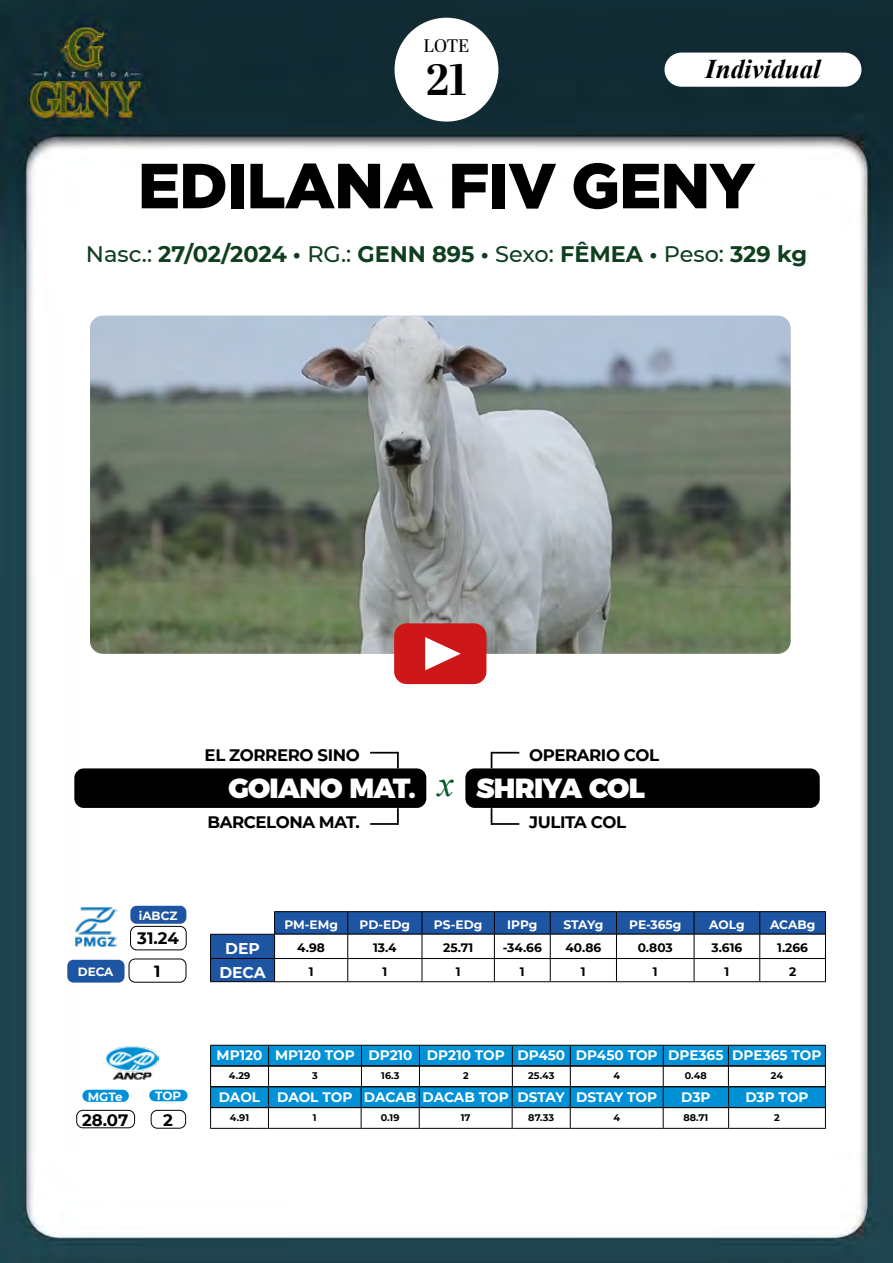
<style>
.page{position:relative;width:893px;height:1263px;background:#fff}
.page>*{position:absolute;margin:0;border:0;box-sizing:border-box;transform-origin:0 0}
.t1{font:900 63.6px "Gotham";letter-spacing:-.015em;color:#000}
.t2{font:700 43.65px "Abril Display";color:#000}
.t3{font:900 27.75px "Montserrat";letter-spacing:-.025em;color:#fff}
.t4{font:italic 700 27px "Times New Roman";color:#000}
.t5{font:700 22.5px "Montserrat";color:#0f3f1f}
.t6{font:18.15px "Abril Display";color:#000}
.t7{font:700 16.65px "Montserrat";letter-spacing:-.025em;color:#000}
.t8{font:700 16.5px "Montserrat";color:#000}
.t9{font:700 16.2px "Montserrat";color:#000}
.t10{font:700 15.6px/23.7px "Montserrat";color:#fff;text-align:center}
.t11{font:700 13.8px "Montserrat";color:#fff}
.t12{font:700 12.15px "Montserrat";color:#000}
.t13{font:700 12.15px "Montserrat";color:#fff}
.t14{font:700 12px "Montserrat";color:#fff}
.t15{font:700 9.6px "Montserrat";color:#000}
.s1{font-weight:500}
.s2{font-family:"Times New Roman";font-weight:400;font-style:italic;font-size:36.45px;color:#005a25}
</style>
<div class="page">
<img style="left:0;top:0;width:893px;height:1263px">
<img style="left:90px;top:316px;width:700px;height:338px">
<div style="left:394px;top:623px;width:92px;height:61px;background:#cd1719;border-radius:13px"></div>
<svg style="left:425px;top:637px;width:36px;height:33px"></svg>
<div style="left:664px;top:53px;width:197px;height:34px;background:#fff;border-radius:17px"></div>
<img style="left:105px;top:1045px;width:54px;height:36px">
<div style="left:149px;top:1090px;width:39px;height:11px;background:#0091d7;border-radius:6px"></div>
<div style="left:82px;top:1090px;width:47px;height:12px;background:#0091d7;border-radius:6px"></div>
<div style="left:67px;top:960px;width:58px;height:22px;background:#1e55a2;border-radius:6px"></div>
<div style="left:130px;top:906px;width:56px;height:18px;background:#1e55a2;border-radius:6px"></div>
<img style="left:75px;top:906px;width:42px;height:41px">
<div style="left:395px;top:18px;width:103px;height:104px;background:#fff;border-radius:50%"></div>
<svg style="left:370px;top:752px;width:29px;height:16px"></svg>
<hr style="left:370px;top:823px;width:28px;height:2px;background:#000">
<svg style="left:397px;top:808px;width:2px;height:17px"></svg>
<svg style="left:491px;top:752px;width:28px;height:16px"></svg>
<hr style="left:492px;top:823px;width:27px;height:2px;background:#000">
<svg style="left:491px;top:808px;width:1px;height:17px"></svg>
<div style="left:74px;top:768px;width:352px;height:40px;background:#000;border-radius:9px"></div>
<div style="left:465px;top:768px;width:355px;height:40px;background:#000;border-radius:9px"></div>
<svg style="left:210px;top:1045px;width:616px;height:83px"></svg>
<hr style="left:210px;top:1128px;width:58px;height:1px;background:#000">
<hr style="left:268px;top:1128px;width:93px;height:1px;background:#000">
<hr style="left:361px;top:1128px;width:58px;height:1px;background:#000">
<hr style="left:419px;top:1128px;width:93px;height:1px;background:#000">
<hr style="left:512px;top:1128px;width:58px;height:1px;background:#000">
<hr style="left:570px;top:1128px;width:93px;height:1px;background:#000">
<hr style="left:663px;top:1128px;width:66px;height:1px;background:#000">
<hr style="left:729px;top:1128px;width:97px;height:1px;background:#000">
<div style="left:151px;top:1110px;width:35px;height:19px;border:1px solid #000;border-radius:6px"></div>
<div style="left:76px;top:1110px;width:59px;height:18px;border:1px solid #000;border-radius:6px"></div>
<div style="left:129px;top:958px;width:57px;height:24px;border:1px solid #000;border-radius:6px"></div>
<div style="left:130px;top:926px;width:57px;height:24px;border:1px solid #000;border-radius:6px"></div>
<hr style="left:274px;top:911px;width:74px;height:1px;background:#000">
<hr style="left:348px;top:911px;width:74px;height:1px;background:#000">
<hr style="left:422px;top:911px;width:72px;height:1px;background:#000">
<hr style="left:494px;top:911px;width:56px;height:1px;background:#000">
<hr style="left:550px;top:911px;width:66px;height:1px;background:#000">
<hr style="left:616px;top:911px;width:78px;height:1px;background:#000">
<hr style="left:694px;top:911px;width:66px;height:1px;background:#000">
<hr style="left:760px;top:911px;width:66px;height:1px;background:#000">
<svg style="left:210px;top:912px;width:616px;height:70px"></svg>
<hr style="left:274px;top:933px;width:74px;height:1px;background:#000">
<hr style="left:348px;top:933px;width:74px;height:1px;background:#000">
<hr style="left:422px;top:933px;width:72px;height:1px;background:#000">
<hr style="left:494px;top:933px;width:56px;height:1px;background:#000">
<hr style="left:550px;top:933px;width:66px;height:1px;background:#000">
<hr style="left:616px;top:933px;width:78px;height:1px;background:#000">
<hr style="left:694px;top:933px;width:66px;height:1px;background:#000">
<hr style="left:760px;top:933px;width:66px;height:1px;background:#000">
<h3 class="t6" style="left:423px;top:33px;width:47px">LOTE</h3>
<h2 class="t2" style="left:426px;top:49px;width:42px">21</h2>
<h3 class="t4" style="left:705px;top:50px;width:117px">Individual</h3>
<h1 class="t1" style="left:138px;top:149px;width:619px">EDILANA FIV GENY</h1>
<h3 class="t5" style="left:86px;top:238px;width:723px"><span class="s1">Nasc.:</span> 27/02/2024 • <span class="s1">RG.:</span> GENN 895 • <span class="s1">Sexo:</span> FÊMEA • <span class="s1">Peso:</span> 329 kg</h3>
<p class="t7" style="left:205px;top:742px;width:157px">EL ZORRERO SINO</p>
<p class="t7" style="left:529px;top:742px;width:131px">OPERARIO COL</p>
<h3 class="t3" style="left:228px;top:764px;width:418px">GOIANO MAT. <span class="s2">x</span> SHRIYA COL</h3>
<p class="t7" style="left:207px;top:810px;width:154px">BARCELONA MAT.</p>
<p class="t7" style="left:529px;top:810px;width:98px">JULITA COL</p>
<p class="t14" style="left:78px;top:963px;width:37px">DECA</p>
<p class="t14" style="left:139px;top:907px;width:40px">iABCZ</p>
<p class="t8" style="left:137px;top:926px;width:43px">31.24</p>
<p class="t9" style="left:154px;top:960px;width:8px">1</p>
<p class="t10" style="left:219px;top:936px;width:48px">DEP<br>DECA</p>
<p class="t13" style="left:284px;top:916px;width:55px">PM-EMg</p>
<p class="t13" style="left:360px;top:916px;width:52px">PD-EDg</p>
<p class="t13" style="left:434px;top:916px;width:50px">PS-EDg</p>
<p class="t13" style="left:507px;top:916px;width:32px">IPPg</p>
<p class="t13" style="left:563px;top:916px;width:41px">STAYg</p>
<p class="t13" style="left:629px;top:916px;width:54px">PE-365g</p>
<p class="t13" style="left:709px;top:916px;width:37px">AOLg</p>
<p class="t13" style="left:770px;top:916px;width:47px">ACABg</p>
<p class="t12" style="left:297px;top:939px;width:29px">4.98</p>
<p class="t12" style="left:373px;top:939px;width:25px">13.4</p>
<p class="t12" style="left:443px;top:939px;width:31px">25.71</p>
<p class="t12" style="left:503px;top:939px;width:40px">-34.66</p>
<p class="t12" style="left:565px;top:939px;width:37px">40.86</p>
<p class="t12" style="left:638px;top:939px;width:36px">0.803</p>
<p class="t12" style="left:712px;top:939px;width:32px">3.616</p>
<p class="t12" style="left:777px;top:939px;width:32px">1.266</p>
<p class="t12" style="left:309px;top:963px;width:6px">1</p>
<p class="t12" style="left:382px;top:963px;width:6px">1</p>
<p class="t12" style="left:456px;top:963px;width:6px">1</p>
<p class="t12" style="left:520px;top:963px;width:6px">1</p>
<p class="t12" style="left:581px;top:963px;width:6px">1</p>
<p class="t12" style="left:653px;top:963px;width:6px">1</p>
<p class="t12" style="left:724px;top:963px;width:6px">1</p>
<p class="t12" style="left:789px;top:963px;width:9px">2</p>
<p class="t11" style="left:217px;top:1045px;width:606px">MP120 MP120 TOP DP210 DP210 TOP DP450 DP450 TOP DPE365 DPE365 TOP</p>
<p class="t15" style="left:229px;top:1069px;width:23px">4.29</p>
<p class="t15" style="left:312px;top:1069px;width:7px">3</p>
<p class="t15" style="left:381px;top:1069px;width:20px">16.3</p>
<p class="t15" style="left:463px;top:1069px;width:7px">2</p>
<p class="t15" style="left:528px;top:1069px;width:28px">25.43</p>
<p class="t15" style="left:613px;top:1069px;width:8px">4</p>
<p class="t15" style="left:685px;top:1069px;width:23px">0.48</p>
<p class="t15" style="left:771px;top:1069px;width:14px">24</p>
<p class="t15" style="left:230px;top:1110px;width:21px">4.91</p>
<p class="t15" style="left:313px;top:1110px;width:5px">1</p>
<p class="t15" style="left:381px;top:1110px;width:20px">0.19</p>
<p class="t15" style="left:461px;top:1110px;width:11px">17</p>
<p class="t15" style="left:528px;top:1110px;width:27px">87.33</p>
<p class="t15" style="left:613px;top:1110px;width:8px">4</p>
<p class="t15" style="left:683px;top:1110px;width:26px">88.71</p>
<p class="t15" style="left:774px;top:1110px;width:7px">2</p>
<p class="t14" style="left:88px;top:1088px;width:36px">MGTe</p>
<p class="t14" style="left:155px;top:1087px;width:28px">TOP</p>
<p class="t11" style="left:219px;top:1087px;width:440px">DAOL DAOL TOP DACAB DACAB TOP DSTAY DSTAY TOP</p>
<p class="t11" style="left:681px;top:1087px;width:31px">D3P</p>
<p class="t11" style="left:745px;top:1087px;width:65px">D3P TOP</p>
<p class="t8" style="left:82px;top:1108px;width:48px">28.07</p>
<p class="t8" style="left:163px;top:1108px;width:11px">2</p>
</div>
